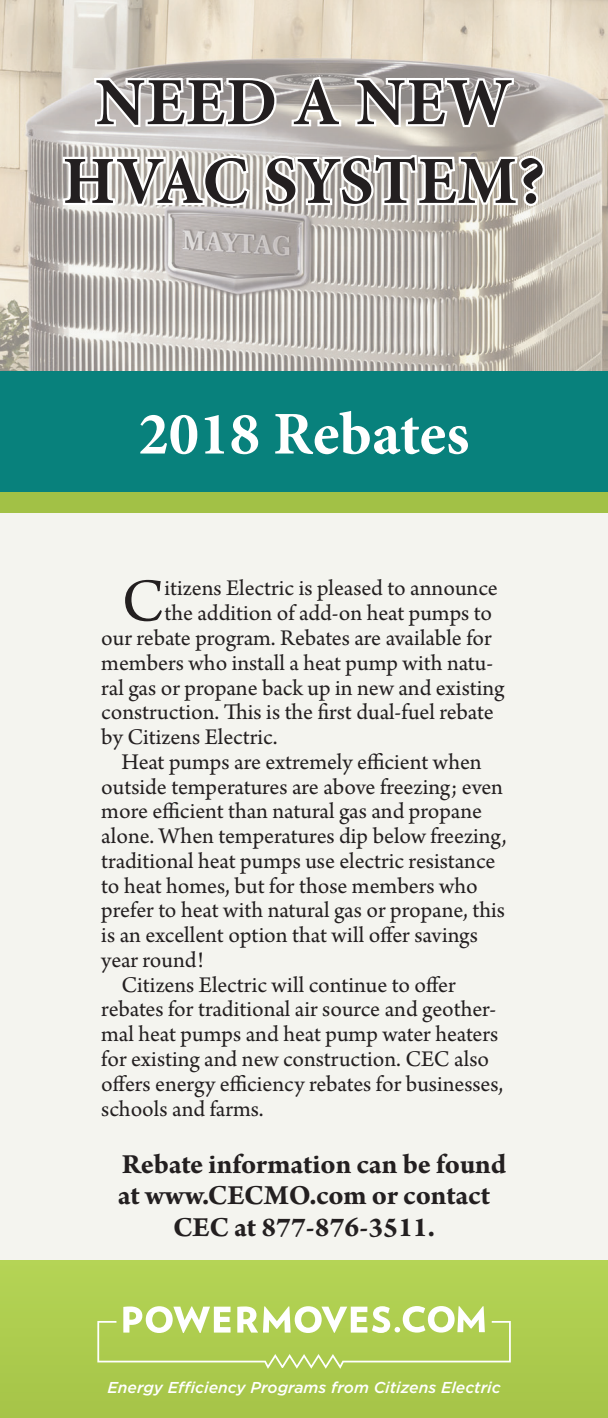
<style>
.page{position:relative;width:608px;height:1418px;background:#f4f4ef}
.page>*{position:absolute;margin:0;border:0;box-sizing:border-box;transform-origin:0 0}
.t1{font:700 67.5px/78.8px "Minion Pro";letter-spacing:.01em;color:#231f20;text-align:center}
.t2{font:63.68px "Arno Pro";color:#231f20}
.t3{font:700 60.75px "Minion Pro";color:#fff}
.t4{font:700 29.25px/31.5px "Arno Pro";letter-spacing:-.005em;color:#231f20;text-align:center}
.t5{font:23.62px "Arno Pro";color:#231f20}
.t6{font:italic 500 15.75px "Gotham";color:#fff}
</style>
<div class="page">
<img style="left:0;top:0;width:608px;height:371px">
<svg style="left:92px;top:76px;width:187px;height:53px"></svg>
<svg style="left:289px;top:74px;width:54px;height:55px"></svg>
<svg style="left:352px;top:76px;width:164px;height:53px"></svg>
<svg style="left:60px;top:153px;width:192px;height:55px"></svg>
<svg style="left:261px;top:153px;width:200px;height:56px"></svg>
<svg style="left:454px;top:154px;width:66px;height:359px"></svg>
<svg style="left:515px;top:153px;width:33px;height:55px"></svg>
<div style="left:0;top:466px;width:608px;height:46px;background:#a2c146"></div>
<div style="left:0;top:371px;width:608px;height:120px;background:#08817c"></div>
<div style="left:0;top:1260px;width:608px;height:158px;background:#adcc4e"></div>
<svg style="left:97px;top:1306px;width:413px;height:62px"></svg>
<h1 class="t1" style="left:63px;top:62px;width:484px">NEED A NEW<br>HVAC SYSTEM?</h1>
<h3 class="t3" style="left:138px;top:391px;width:332px">2018 Rebates</h3>
<h2 class="t2" style="left:122px;top:565px;width:44px">C</h2>
<p class="t5" style="left:164px;top:575px;width:334px">itizens Electric is pleased to announce</p>
<p class="t5" style="left:164px;top:599px;width:329px">the addition of add-on heat pumps to</p>
<p class="t5" style="left:101px;top:624px;width:392px">our rebate program. Rebates are available for</p>
<p class="t5" style="left:101px;top:649px;width:393px">members who install a heat pump with natu-</p>
<p class="t5" style="left:101px;top:674px;width:404px">ral gas or propane back up in new and existing</p>
<p class="t5" style="left:101px;top:698px;width:393px">construction. This is the first dual-fuel rebate</p>
<p class="t5" style="left:101px;top:723px;width:178px">by Citizens Electric.</p>
<p class="t5" style="left:121px;top:748px;width:361px">Heat pumps are extremely efficient when</p>
<p class="t5" style="left:101px;top:773px;width:403px">outside temperatures are above freezing; even</p>
<p class="t5" style="left:101px;top:797px;width:382px">more efficient than natural gas and propane</p>
<p class="t5" style="left:101px;top:822px;width:406px">alone. When temperatures dip below freezing,</p>
<p class="t5" style="left:101px;top:847px;width:395px">traditional heat pumps use electric resistance</p>
<p class="t5" style="left:101px;top:872px;width:378px">to heat homes, but for those members who</p>
<p class="t5" style="left:101px;top:897px;width:405px">prefer to heat with natural gas or propane, this</p>
<p class="t5" style="left:101px;top:921px;width:378px">is an excellent option that will offer savings</p>
<p class="t5" style="left:101px;top:946px;width:104px">year round!</p>
<p class="t5" style="left:121px;top:971px;width:335px">Citizens Electric will continue to offer</p>
<p class="t5" style="left:101px;top:996px;width:396px">rebates for traditional air source and geother-</p>
<p class="t5" style="left:101px;top:1020px;width:398px">mal heat pumps and heat pump water heaters</p>
<p class="t5" style="left:101px;top:1045px;width:389px">for existing and new construction. CEC also</p>
<p class="t5" style="left:101px;top:1070px;width:403px">offers energy efficiency rebates for businesses,</p>
<p class="t5" style="left:101px;top:1095px;width:164px">schools and farms.</p>
<p class="t4" style="left:118px;top:1149px;width:390px">Rebate information can be found at www.CECMO.com or contact<br>CEC at 877-876-3511.</p>
<p class="t6" style="left:107px;top:1377px;width:394px">Energy Efficiency Programs from Citizens Electric</p>
</div>
